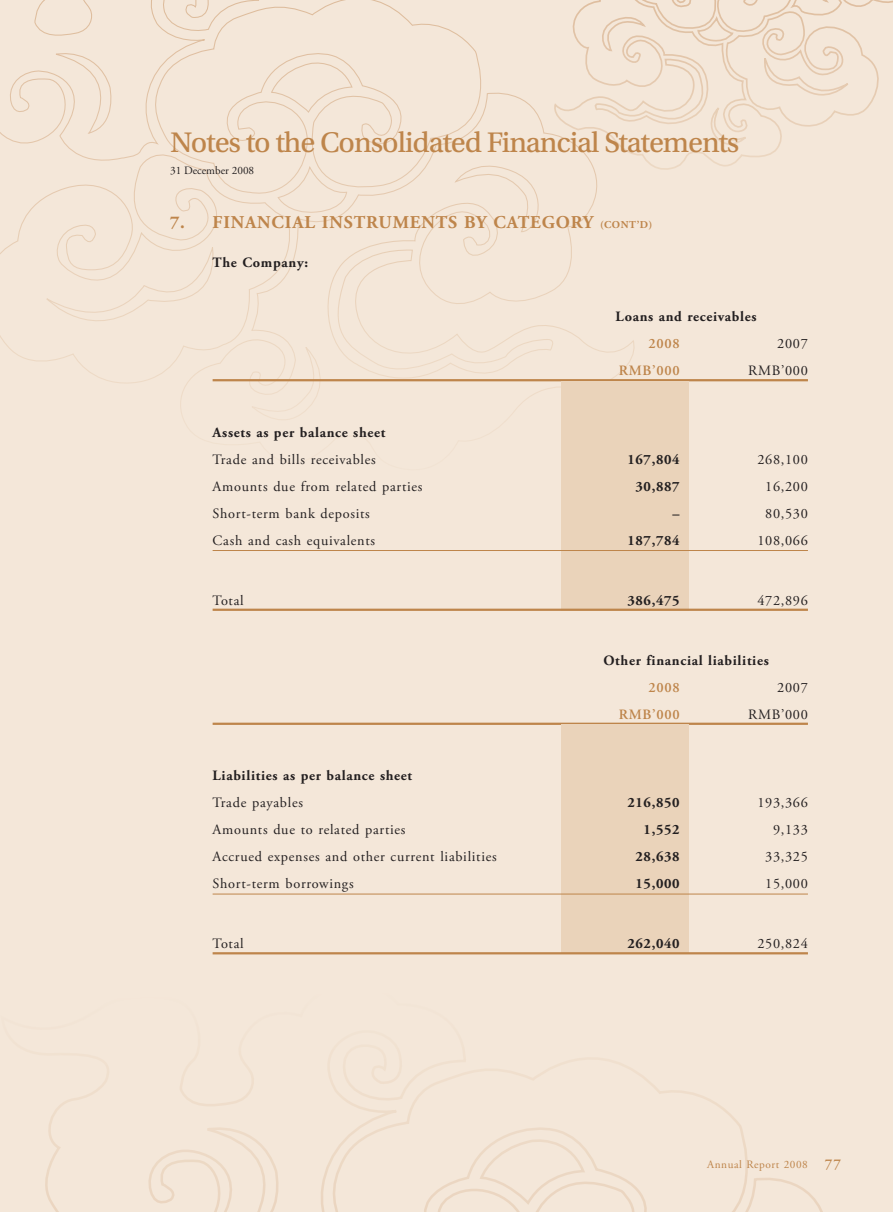
<style>
.page{position:relative;width:893px;height:1212px;background:#f4e7d9}
.page>*{position:absolute;margin:0;border:0;box-sizing:border-box;transform-origin:0 0}
.t1{font:30px "Utopia Std Capt";letter-spacing:-.035em;color:#be854b}
.t2{font:700 18px "Adobe Garamond Pro";letter-spacing:.05em;color:#be854b}
.t3{font:14.25px/27px "Adobe Garamond Pro";letter-spacing:.05em;color:#231f20}
.t4{font:700 14.25px/27px "Adobe Garamond Pro";letter-spacing:.05em;color:#231f20}
.t5{font:600 14.25px "Adobe Garamond Pro";letter-spacing:.05em;color:#be854b}
.t6{font:11.25px "Adobe Garamond Pro";letter-spacing:.05em;color:#be854b}
.t7{font:11.25px "Adobe Garamond Pro";color:#231f20}
.t8{font:700 10.5px "Adobe Garamond Pro";color:#be854b}
.s1{font-size:10.5px}
.s2{font-weight:600;color:#be854b}
.s3{font-weight:700}
.s4{font-weight:400}
.s5{font-weight:600;font-size:15px}
</style>
<div class="page">
<svg style="left:18px;top:0;width:617px;height:437px"></svg>
<svg style="left:553px;top:0;width:340px;height:171px"></svg>
<svg style="left:45px;top:1062px;width:778px;height:150px"></svg>
<svg style="left:0;top:78px;width:18px;height:277px"></svg>
<hr style="left:213px;top:379px;width:595px;height:2px;background:#be854b">
<div style="left:561px;top:381px;width:128px;height:229px;background:#ead3ba"></div>
<hr style="left:213px;top:550px;width:595px;height:1px;background:#be854b">
<hr style="left:213px;top:609px;width:595px;height:2px;background:#be854b">
<hr style="left:213px;top:723px;width:595px;height:2px;background:#be854b">
<div style="left:561px;top:725px;width:128px;height:229px;background:#ead3ba"></div>
<hr style="left:213px;top:894px;width:595px;height:1px;background:#be854b">
<hr style="left:213px;top:952px;width:595px;height:2px;background:#be854b">
<p class="t1" style="left:170px;top:126px;width:571px">Notes to the Consolidated Financial Statements</p>
<p class="t7" style="left:170px;top:163px;width:86px">31 December 2008</p>
<p class="t2" style="left:170px;top:211px;width:451px">7. Financial Instruments by Category <span class="s1">(CONT</span></p>
<p class="t8" style="left:637px;top:218px;width:17px">’D)</p>
<p class="t4" style="left:213px;top:250px;width:97px">The Company:</p>
<p class="t4" style="left:648px;top:304px;width:110px;text-indent:-33px">Loans and receivables<br><span class="s2">2008</span></p>
<p class="t3" style="left:777px;top:331px;width:32px">2007</p>
<p class="t3" style="left:213px;top:419px;width:175px"><span class="s3">Assets as per balance sheet<br></span>Trade and bills receivables</p>
<p class="t5" style="left:619px;top:363px;width:62px">RMB’000</p>
<p class="t3" style="left:748px;top:358px;width:61px">RMB’000</p>
<p class="t4" style="left:627px;top:446px;width:54px">167,804</p>
<p class="t3" style="left:757px;top:446px;width:52px">268,100</p>
<p class="t3" style="left:213px;top:473px;width:211px">Amounts due from related parties</p>
<p class="t4" style="left:635px;top:473px;width:46px">30,887</p>
<p class="t3" style="left:765px;top:473px;width:44px">16,200</p>
<p class="t3" style="left:213px;top:500px;width:159px">Short-term bank deposits</p>
<p class="t4" style="left:673px;top:500px;width:9px">–</p>
<p class="t3" style="left:765px;top:500px;width:44px">80,530</p>
<p class="t3" style="left:213px;top:527px;width:164px">Cash and cash equivalents</p>
<p class="t4" style="left:627px;top:527px;width:54px">187,784</p>
<p class="t3" style="left:757px;top:527px;width:52px">108,066</p>
<p class="t3" style="left:213px;top:587px;width:33px">Total</p>
<p class="t4" style="left:627px;top:587px;width:54px">386,475</p>
<p class="t3" style="left:757px;top:587px;width:52px">472,896</p>
<p class="t4" style="left:648px;top:647px;width:122px;text-indent:-45px">Other financial liabilities<br><span class="s2">2008</span></p>
<p class="t3" style="left:777px;top:674px;width:32px">2007</p>
<p class="t4" style="left:213px;top:763px;width:201px">Liabilities as per balance sheet<br><span class="s4">Trade payables</span></p>
<p class="t5" style="left:619px;top:706px;width:62px">RMB’000</p>
<p class="t3" style="left:748px;top:701px;width:61px">RMB’000</p>
<p class="t4" style="left:627px;top:790px;width:54px">216,850</p>
<p class="t3" style="left:757px;top:790px;width:52px">193,366</p>
<p class="t3" style="left:213px;top:817px;width:194px">Amounts due to related parties</p>
<p class="t4" style="left:644px;top:817px;width:38px">1,552</p>
<p class="t3" style="left:773px;top:817px;width:36px">9,133</p>
<p class="t3" style="left:213px;top:844px;width:286px">Accrued expenses and other current liabilities</p>
<p class="t4" style="left:635px;top:844px;width:46px">28,638</p>
<p class="t3" style="left:765px;top:844px;width:44px">33,325</p>
<p class="t3" style="left:213px;top:871px;width:143px">Short-term borrowings</p>
<p class="t4" style="left:635px;top:871px;width:46px">15,000</p>
<p class="t3" style="left:765px;top:871px;width:44px">15,000</p>
<p class="t3" style="left:213px;top:931px;width:33px">Total</p>
<p class="t4" style="left:627px;top:931px;width:54px">262,040</p>
<p class="t3" style="left:757px;top:931px;width:52px">250,824</p>
<p class="t6" style="left:707px;top:1158px;width:135px">Annual Report 2008 <span class="s5">77</span></p>
</div>
